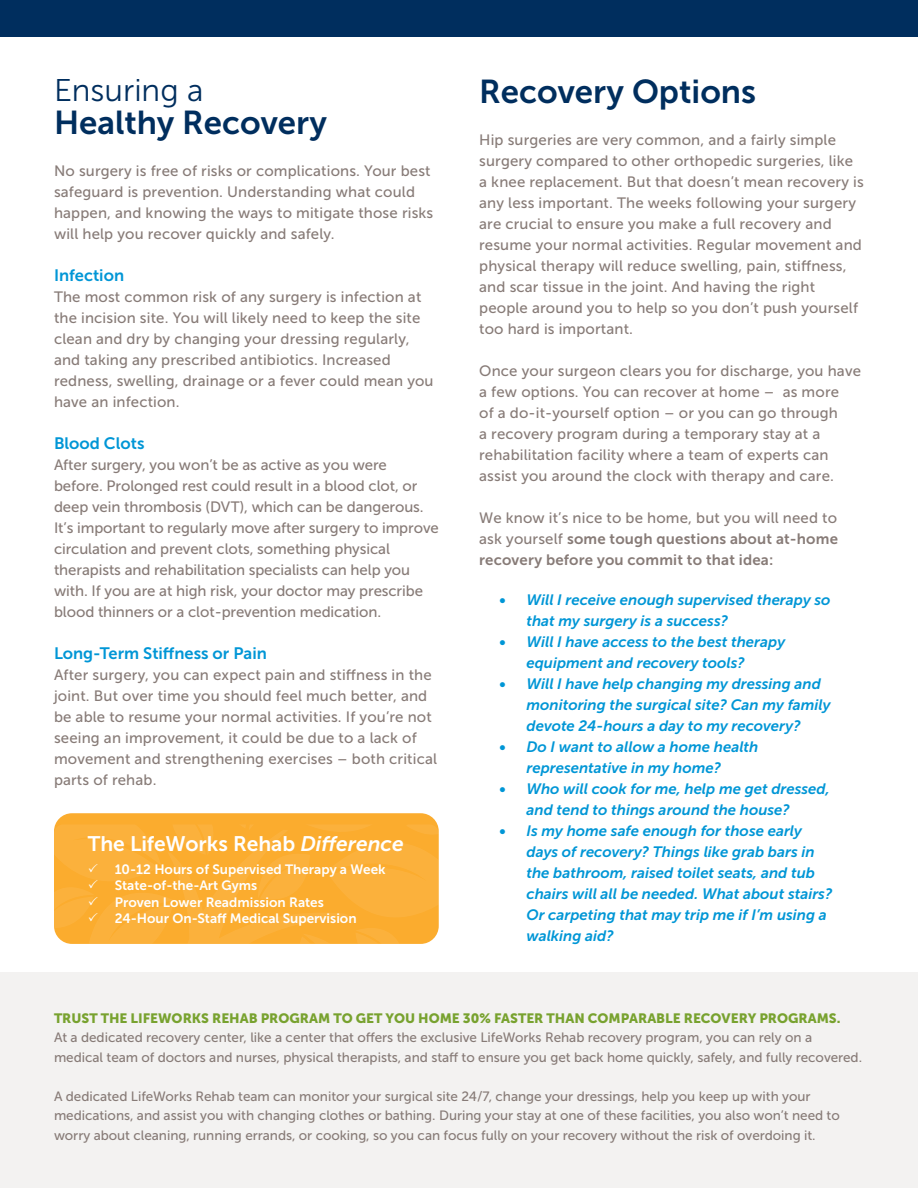
<style>
.page{position:relative;width:918px;height:1188px;background:#fff}
.page>*{position:absolute;margin:0;border:0;box-sizing:border-box;transform-origin:0 0}
.t1{font:33px "Museo Sans 700";color:#002e5e}
.t2{font:31.5px "Museo Sans 300";color:#002e5e}
.t3{font:21px "Museo Sans 700";color:#fff}
.t4{font:16.5px "Museo Sans 700";color:#0096d6}
.t5{font:15px/21px "Museo Sans 500";letter-spacing:.01em;color:#877b77}
.t6{font:italic 15px/21px "Museo Sans 700";color:#0096d6}
.t7{font:15px/21px "Museo Sans 700";letter-spacing:.01em;color:#877b77;text-align:justify}
.t8{font:13.5px/19.5px "Museo Sans 500";letter-spacing:-.005em;color:#877b77}
.t9{font:13.5px "Museo Sans 700";color:#fff}
.t10{font:13.5px "Museo Sans 900";color:#78a22f}
.s1{font-style:italic}
.s2{font-family:"Museo Sans 500"}
</style>
<div class="page">
<div style="left:0;top:972px;width:918px;height:216px;background:#f3f2f1"></div>
<div style="left:54px;top:813px;width:385px;height:131px;background:#fbac2e;border-radius:18px"></div>
<svg style="left:54px;top:824px;width:385px;height:120px"></svg>
<div style="left:0;top:0;width:918px;height:37px;background:#002e5e"></div>
<h2 class="t2" style="left:54px;top:74px;width:151px">Ensuring a</h2>
<h1 class="t1" style="left:54px;top:105px;width:274px">Healthy Recovery</h1>
<p class="t5" style="left:54px;top:161px;width:381px">No surgery is free of risks or complications. Your best safeguard is prevention. Understanding what could happen, and knowing the ways to mitigate those risks will help you recover quickly and safely.</p>
<p class="t4" style="left:54px;top:267px;width:72px">Infection</p>
<p class="t5" style="left:54px;top:287px;width:381px">The most common risk of any surgery is infection at the incision site. You will likely need to keep the site clean and dry by changing your dressing regularly, and taking any prescribed antibiotics. Increased redness, swelling, drainage or a fever could mean you have an infection.</p>
<p class="t4" style="left:54px;top:435px;width:92px">Blood Clots</p>
<p class="t5" style="left:54px;top:455px;width:386px">After surgery, you won’t be as active as you were before. Prolonged rest could result in a blood clot, or deep vein thrombosis (DVT), which can be dangerous.<br>It’s important to regularly move after surgery to improve circulation and prevent clots, something physical therapists and rehabilitation specialists can help you with. If you are at high risk, your doctor may prescribe blood thinners or a clot-prevention medication.</p>
<p class="t4" style="left:54px;top:645px;width:214px">Long-Term Stiffness or Pain</p>
<p class="t5" style="left:54px;top:665px;width:385px">After surgery, you can expect pain and stiffness in the joint. But over time you should feel much better, and be able to resume your normal activities. If you’re not seeing an improvement, it could be due to a lack of movement and strengthening exercises – both critical parts of rehab.</p>
<p class="t3" style="left:88px;top:832px;width:317px">The LifeWorks Rehab <span class="s1">Difference</span></p>
<p class="t9" style="left:88px;top:861px;width:299px">✓ 10-12 Hours of Supervised Therapy a Week</p>
<p class="t9" style="left:88px;top:878px;width:171px">✓ State-of-the-Art Gyms</p>
<p class="t9" style="left:88px;top:894px;width:238px">✓ Proven Lower Readmission Rates</p>
<p class="t9" style="left:88px;top:911px;width:270px">✓ 24-Hour On-Staff Medical Supervision</p>
<p class="t1" style="left:479px;top:73px;width:278px">Recovery Options</p>
<p class="t5" style="left:479px;top:129px;width:386px">Hip surgeries are very common, and a fairly simple surgery compared to other orthopedic surgeries, like a knee replacement. But that doesn’t mean recovery is any less important. The weeks following your surgery are crucial to ensure you make a full recovery and resume your normal activities. Regular movement and physical therapy will reduce swelling, pain, stiffness, and scar tissue in the joint. And having the right people around you to help so you don’t push yourself too hard is important.</p>
<p class="t5" style="left:479px;top:360px;width:383px">Once your surgeon clears you for discharge, you have a few options. You can recover at home – as more<br>of a do-it-yourself option – or you can go through<br>a recovery program during a temporary stay at a rehabilitation facility where a team of experts can assist you around the clock with therapy and care.</p>
<p class="t7" style="left:479px;top:507px;width:360px"><span class="s2">We know it’s nice to be home, but you will need to ask yourself</span> some tough questions about at-home recovery before you commit to that idea:</p>
<p class="t6" style="left:526px;top:589px;width:306px;text-indent:-27px">• Will I receive enough supervised therapy so that my surgery is a success?</p>
<p class="t6" style="left:526px;top:631px;width:260px;text-indent:-27px">• Will I have access to the best therapy equipment and recovery tools?</p>
<p class="t6" style="left:526px;top:673px;width:306px;text-indent:-27px">• Will I have help changing my dressing and monitoring the surgical site? Can my family devote 24-hours a day to my recovery?</p>
<p class="t6" style="left:526px;top:736px;width:233px;text-indent:-27px">• Do I want to allow a home health representative in my home?</p>
<p class="t6" style="left:526px;top:778px;width:305px;text-indent:-27px">• Who will cook for me, help me get dressed, and tend to things around the house?</p>
<p class="t6" style="left:526px;top:820px;width:307px;text-indent:-27px">• Is my home safe enough for those early days of recovery? Things like grab bars in the bathroom, raised toilet seats, and tub chairs will all be needed. What about stairs?<br>Or carpeting that may trip me if I’m using a walking aid?</p>
<p class="t10" style="left:54px;top:1010px;width:788px">TRUST THE LIFEWORKS REHAB PROGRAM TO GET YOU HOME 30% FASTER THAN COMPARABLE RECOVERY PROGRAMS.</p>
<p class="t8" style="left:54px;top:1028px;width:810px">At a dedicated recovery center, like a center that offers the exclusive LifeWorks Rehab recovery program, you can rely on a medical team of doctors and nurses, physical therapists, and staff to ensure you get back home quickly, safely, and fully recovered.</p>
<p class="t8" style="left:54px;top:1086px;width:787px">A dedicated LifeWorks Rehab team can monitor your surgical site 24/7, change your dressings, help you keep up with your medications, and assist you with changing clothes or bathing. During your stay at one of these facilities, you also won’t need to worry about cleaning, running errands, or cooking, so you can focus fully on your recovery without the risk of overdoing it.</p>
</div>
